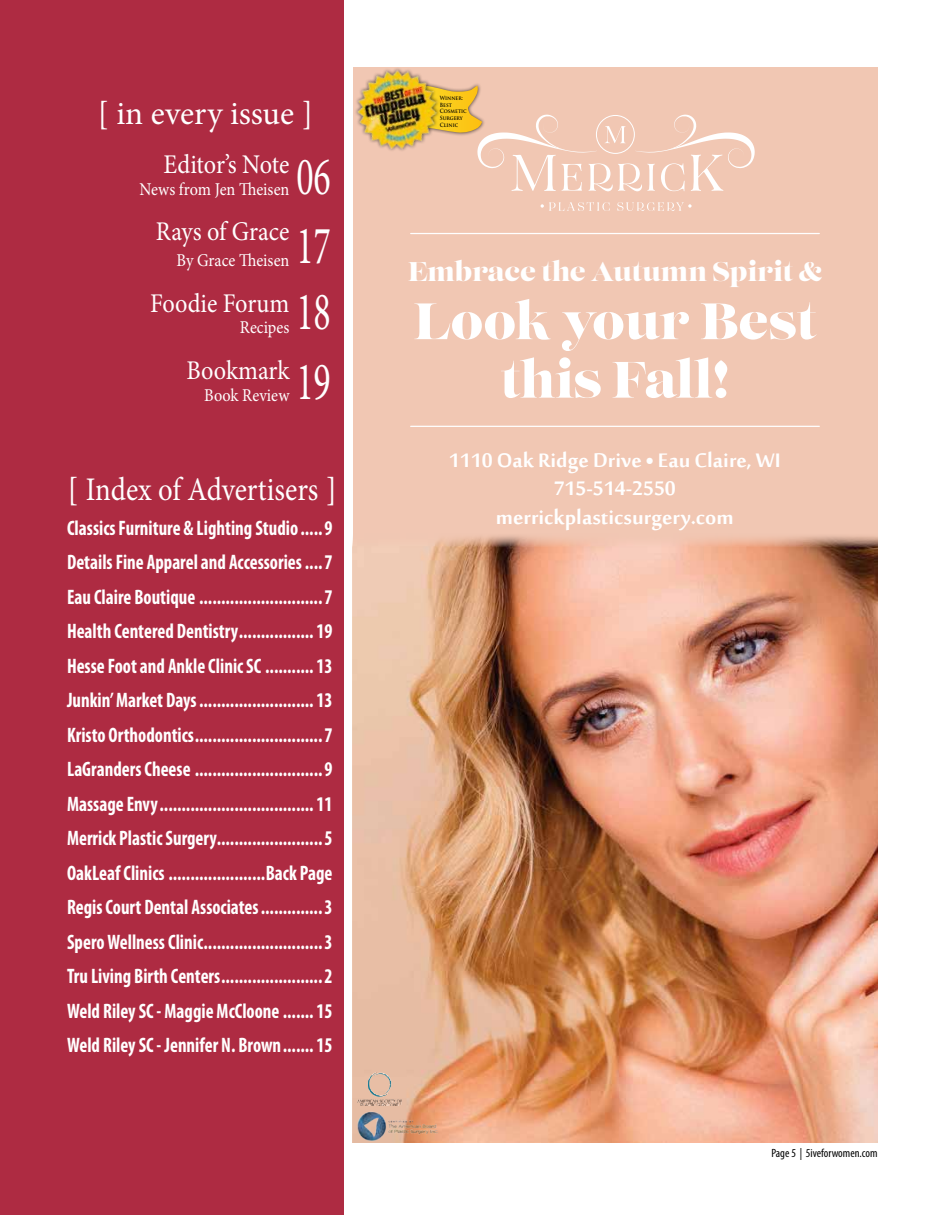
<style>
.page{position:relative;width:945px;height:1215px;background:#fff}
.page>*{position:absolute;margin:0;border:0;box-sizing:border-box;transform-origin:0 0}
.t1{font:54px/68.2px "Minion Pro";color:#fff;text-align:justify;scale:.67 1}
.t2{font:51px/58.5px "Lust";color:#fff;text-align:center}
.t3{font:33px "Minion Pro";color:#fff}
.t4{font:700 27px/28.5px "Sakkal Majalla";color:#fff;text-align:center}
.t5{font:27px "Minion Pro";color:#fff;scale:.9 1}
.t6{font:27px "Lust";color:#fff}
.t7{font:700 condensed 21px/34.5px "Myriad Pro";color:#fff;text-align:justify;scale:.9 1}
.t8{font:18px "Minion Pro";color:#fff;scale:.9 1}
.t9{font:condensed 12px "Myriad Pro";color:#000}
.t10{font:700 5.55px/6.8px "Trajan Pro";color:#000;scale:.9 1}
</style>
<div class="page">
<div style="left:0;top:0;width:344px;height:1215px;background:#ae2b42"></div>
<div style="left:353px;top:68px;width:525px;height:1075px;background:#f1c7b3"></div>
<img style="left:353px;top:536px;width:525px;height:607px">
<svg style="left:541px;top:202px;width:69px;height:9px"></svg>
<svg style="left:617px;top:202px;width:75px;height:9px"></svg>
<hr style="left:411px;top:233px;width:408px;height:1px;background:#fff">
<hr style="left:411px;top:426px;width:408px;height:1px;background:#fff">
<img style="left:357px;top:1073px;width:44px;height:30px">
<img style="left:356px;top:1103px;width:85px;height:39px">
<svg style="left:449px;top:84px;width:306px;height:107px"></svg>
<img style="left:355px;top:68px;width:94px;height:83px">
<h3 class="t3" style="left:98px;top:92px;width:217px">[ in every issue ]</h3>
<p class="t5" style="left:164px;top:146px;width:141px">Editor’s Note</p>
<p class="t8" style="left:140px;top:177px;width:168px">News from Jen Theisen</p>
<p class="t5" style="left:156px;top:214px;width:150px">Rays of Grace</p>
<p class="t8" style="left:177px;top:248px;width:127px">By Grace Theisen</p>
<p class="t5" style="left:150px;top:285px;width:156px">Foodie Forum</p>
<p class="t8" style="left:240px;top:315px;width:57px">Recipes</p>
<p class="t5" style="left:186px;top:352px;width:116px">Bookmark</p>
<p class="t8" style="left:204px;top:383px;width:96px">Book Review</p>
<h1 class="t1" style="left:296px;top:143px;width:53px">06<br>17<br>18<br>19</h1>
<h3 class="t3" style="left:67px;top:467px;width:272px">[ Index of Advertisers ]</h3>
<p class="t7" style="left:67px;top:510px;width:297px">Classics Furniture &amp; Lighting Studio .....9<br>Details Fine Apparel and Accessories....7<br>Eau Claire Boutique ............................7<br>Health Centered Dentistry................. 19<br>Hesse Foot and Ankle Clinic SC ........... 13<br>Junkin’ Market Days.......................... 13<br>Kristo Orthodontics.............................7<br>LaGranders Cheese .............................9<br>Massage Envy................................... 11<br>Merrick Plastic Surgery........................5<br>OakLeaf Clinics ......................Back Page Regis Court Dental Associates..............3<br>Spero Wellness Clinic...........................3<br>Tru Living Birth Centers.......................2<br>Weld Riley SC - Maggie McCloone ....... 15<br>Weld Riley SC - Jennifer N. Brown....... 15</p>
<p class="t10" style="left:440px;top:95px;width:32px">Winner:<br>Best<br>Cosmetic<br>Surgery<br>Clinic</p>
<p class="t6" style="left:408px;top:254px;width:415px">Embrace the Autumn Spirit &amp;</p>
<h2 class="t2" style="left:414px;top:294px;width:404px">Look your Best this Fall!</h2>
<p class="t4" style="left:449px;top:448px;width:333px">1110 Oak Ridge Drive • Eau Claire, WI<br>715-514-2550 merrickplasticsurgery.com</p>
<p class="t9" style="left:771px;top:1145px;width:108px">Page 5 | 5iveforwomen.com</p>
</div>
